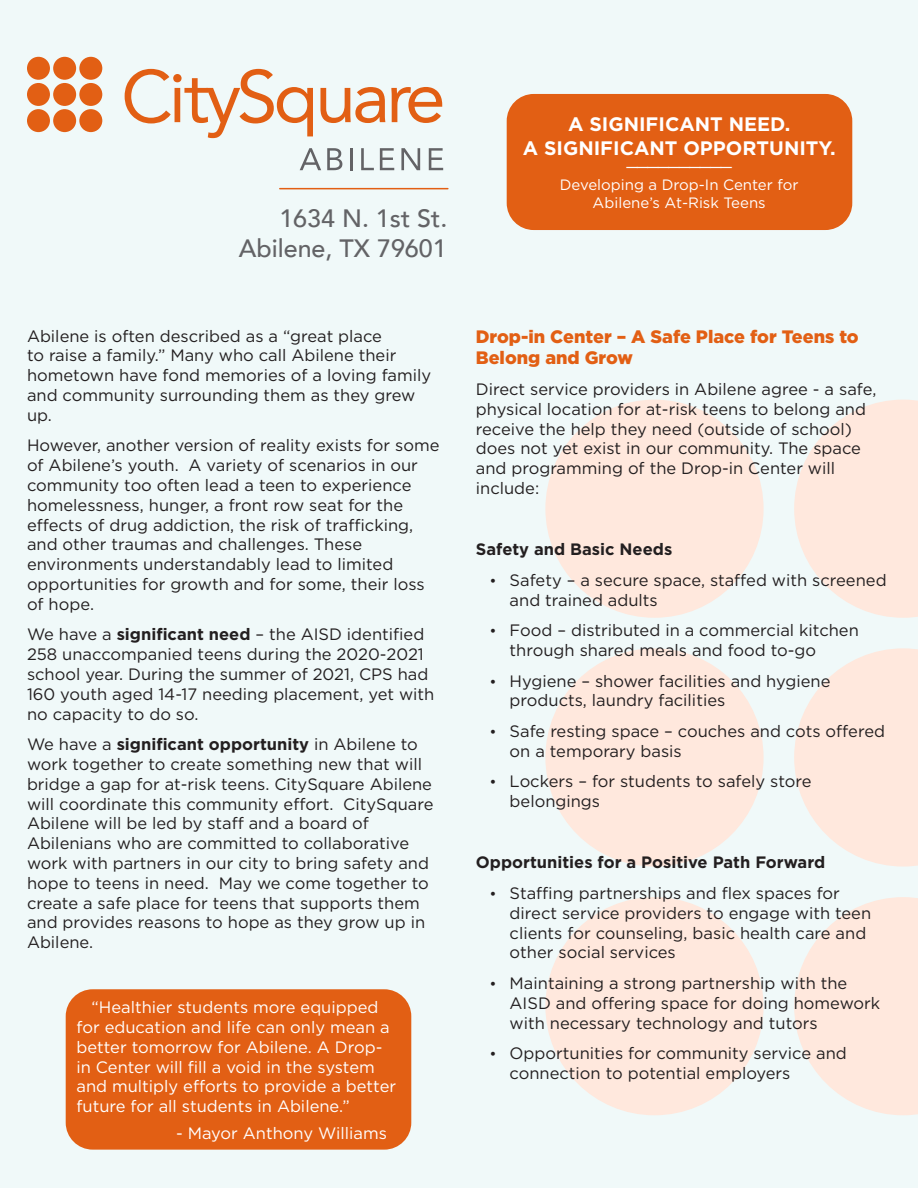
<style>
.page{position:relative;width:918px;height:1188px;background:#f0f9f9}
.page>*{position:absolute;margin:0;border:0;box-sizing:border-box;transform-origin:0 0}
.t1{font:500 25.05px/30.2px "Avenir";color:#636366;text-align:right}
.t2{font:700 19.5px/23.4px "Gotham";color:#fff;text-align:center}
.t3{font:900 18px/21.6px "Gotham";color:#e25f14}
.t4{font:16.5px/19.8px "Gotham";color:#231f20}
.t5{font:16.5px/19.8px "Gotham";color:#fff}
.t6{font:700 16.5px "Gotham";color:#231f20}
.t7{font:15px/18px "Gotham";color:#fff;text-align:center}
.s1{font-weight:700}
.s2{font-size:15px}
</style>
<div class="page">
<div style="left:545px;top:400px;width:219px;height:218px;background:#ffe8dd;border-radius:50%"></div>
<svg style="left:794px;top:400px;width:124px;height:218px"></svg>
<div style="left:545px;top:648px;width:219px;height:219px;background:#ffe8dd;border-radius:50%"></div>
<div style="left:545px;top:897px;width:219px;height:218px;background:#ffe8dd;border-radius:50%"></div>
<svg style="left:794px;top:648px;width:124px;height:219px"></svg>
<svg style="left:794px;top:897px;width:124px;height:218px"></svg>
<div style="left:507px;top:94px;width:345px;height:136px;background:#e25f14;border-radius:27px"></div>
<svg style="left:125px;top:69px;width:188px;height:69px"></svg>
<svg style="left:320px;top:87px;width:65px;height:36px"></svg>
<svg style="left:391px;top:87px;width:51px;height:36px"></svg>
<svg style="left:300px;top:148px;width:21px;height:22px"></svg>
<svg style="left:327px;top:148px;width:15px;height:22px"></svg>
<hr style="left:350px;top:148px;width:3px;height:22px;background:#636366">
<svg style="left:361px;top:148px;width:13px;height:22px"></svg>
<svg style="left:380px;top:148px;width:14px;height:22px"></svg>
<svg style="left:401px;top:148px;width:19px;height:22px"></svg>
<svg style="left:429px;top:148px;width:14px;height:22px"></svg>
<div style="left:27px;top:57px;width:23px;height:23px;background:#e25f14;border-radius:50%"></div>
<div style="left:53px;top:57px;width:23px;height:23px;background:#e25f14;border-radius:50%"></div>
<div style="left:79px;top:57px;width:23px;height:23px;background:#e25f14;border-radius:50%"></div>
<div style="left:27px;top:83px;width:23px;height:23px;background:#e25f14;border-radius:50%"></div>
<div style="left:27px;top:109px;width:23px;height:23px;background:#e25f14;border-radius:50%"></div>
<div style="left:53px;top:83px;width:23px;height:23px;background:#e25f14;border-radius:50%"></div>
<div style="left:53px;top:109px;width:23px;height:23px;background:#e25f14;border-radius:50%"></div>
<div style="left:79px;top:83px;width:23px;height:23px;background:#e25f14;border-radius:50%"></div>
<div style="left:79px;top:109px;width:23px;height:23px;background:#e25f14;border-radius:50%"></div>
<hr style="left:280px;top:188px;width:168px;height:1px;background:#e25f14">
<div style="left:66px;top:989px;width:345px;height:161px;background:#e25f14;border-radius:27px"></div>
<h1 class="t1" style="left:239px;top:202px;width:210px">1634 N. 1st St.<br>Abilene, TX 79601</h1>
<p class="t4" style="left:27px;top:325px;width:406px">Abilene is often described as a “great place<br>to raise a family.” Many who call Abilene their hometown have fond memories of a loving family and community surrounding them as they grew up.</p>
<p class="t4" style="left:27px;top:435px;width:414px">However, another version of reality exists for some of Abilene’s youth. A variety of scenarios in our community too often lead a teen to experience homelessness, hunger, a front row seat for the effects of drug addiction, the risk of trafficking, and other traumas and challenges. These environments understandably lead to limited opportunities for growth and for some, their loss of hope.</p>
<p class="t4" style="left:27px;top:624px;width:409px">We have a <span class="s1">significant need</span> – the AISD identified 258 unaccompanied teens during the 2020-2021 school year. During the summer of 2021, CPS had 160 youth aged 14-17 needing placement, yet with no capacity to do so.</p>
<p class="t4" style="left:27px;top:734px;width:408px">We have a <span class="s1">significant opportunity</span> in Abilene to work together to create something new that will bridge a gap for at-risk teens. CitySquare Abilene will coordinate this community effort. CitySquare Abilene will be led by staff and a board of Abilenians who are committed to collaborative work with partners in our city to bring safety and hope to teens in need. May we come together to create a safe place for teens that supports them and provides reasons to hope as they grow up in Abilene.</p>
<p class="t5" style="left:77px;top:997px;width:321px;text-indent:15px">“Healthier students more equipped for education and life can only mean a better tomorrow for Abilene. A Drop&shy;in Center will fill a void in the system and multiply efforts to provide a better future for all students in Abilene.”</p>
<p class="t5" style="left:176px;top:1123px;width:212px">- Mayor Anthony Williams</p>
<p class="t2" style="left:523px;top:112px;width:314px">A SIGNIFICANT NEED.<br>A SIGNIFICANT OPPORTUNITY.</p>
<p class="t7" style="left:560px;top:158px;width:240px">——————————<br>Developing a Drop-In Center for<br>Abilene’s At-Risk Teens</p>
<p class="t3" style="left:476px;top:325px;width:384px">Drop-in Center – A Safe Place for Teens to<br>Belong and Grow</p>
<p class="t4" style="left:476px;top:379px;width:402px">Direct service providers in Abilene agree - a safe, physical location for at-risk teens to belong and receive the help they need (outside of school) does not yet exist in our community. The space and programming of the Drop-in Center will include:</p>
<p class="t6" style="left:476px;top:538px;width:198px">Safety and Basic Needs</p>
<p class="t4" style="left:510px;top:570px;width:379px;text-indent:-20px"><span class="s2">•</span> Safety – a secure space, staffed with screened and trained adults</p>
<p class="t4" style="left:510px;top:620px;width:351px;text-indent:-20px"><span class="s2">•</span> Food – distributed in a commercial kitchen through shared meals and food to-go</p>
<p class="t4" style="left:510px;top:670px;width:322px;text-indent:-20px"><span class="s2">•</span> Hygiene – shower facilities and hygiene products, laundry facilities</p>
<p class="t4" style="left:510px;top:721px;width:377px;text-indent:-20px"><span class="s2">•</span> Safe resting space – couches and cots offered on a temporary basis</p>
<p class="t4" style="left:510px;top:771px;width:303px;text-indent:-20px"><span class="s2">•</span> Lockers – for students to safely store belongings</p>
<p class="t6" style="left:476px;top:852px;width:351px">Opportunities for a Positive Path Forward</p>
<p class="t4" style="left:510px;top:883px;width:363px;text-indent:-20px"><span class="s2">•</span> Staffing partnerships and flex spaces for direct service providers to engage with teen clients for counseling, basic health care and other social services</p>
<p class="t4" style="left:510px;top:973px;width:372px;text-indent:-20px"><span class="s2">•</span> Maintaining a strong partnership with the<br>AISD and offering space for doing homework with necessary technology and tutors</p>
<p class="t4" style="left:510px;top:1043px;width:339px;text-indent:-20px"><span class="s2">•</span> Opportunities for community service and connection to potential employers</p>
</div>
